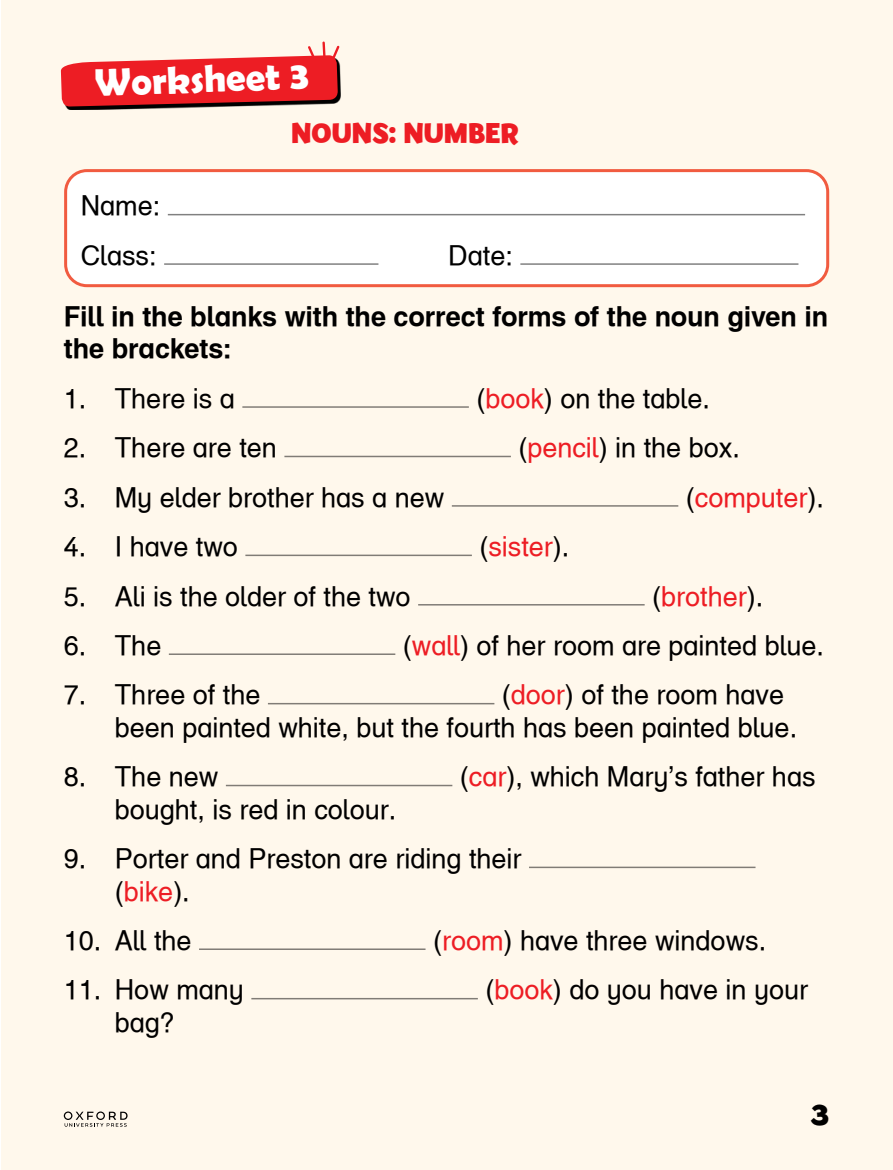
<style>
.page{position:relative;width:893px;height:1170px;background:#fff}
.page>*{position:absolute;margin:0;border:0;box-sizing:border-box;transform-origin:0 0}
.t1{font:39px "Berlin Sans OTF Demi";color:#fff}
.t2{font:700 30.75px "Billy";color:#000}
.t3{font:700 30px "Billy";color:#ed1d24}
.t4{font:27px/32.4px "Helvetica Infant OUP";color:#000}
.t5{font:27px/32.4px "Helvetica Infant OUP Bold";letter-spacing:-.005em;color:#000}
.t6{font:27px "Helvetica Infant OUP";color:#ed1d24}
.s1{color:#ed1d24}
.s2{color:#000}
</style>
<div class="page">
<div style="left:1px;top:0;width:892px;height:1169px;background:#fff8ec"></div>
<svg style="left:66px;top:107px;width:150px;height:3px"></svg>
<hr style="left:242px;top:406px;width:227px;height:2px;background:#000">
<hr style="left:284px;top:455px;width:227px;height:2px;background:#000">
<hr style="left:452px;top:505px;width:226px;height:1px;background:#000">
<hr style="left:245px;top:554px;width:227px;height:2px;background:#000">
<hr style="left:418px;top:604px;width:227px;height:1px;background:#000">
<hr style="left:169px;top:653px;width:226px;height:2px;background:#000">
<hr style="left:268px;top:702px;width:226px;height:2px;background:#000">
<hr style="left:226px;top:784px;width:226px;height:2px;background:#000">
<hr style="left:529px;top:866px;width:226px;height:2px;background:#000">
<hr style="left:199px;top:948px;width:227px;height:1px;background:#000">
<hr style="left:251px;top:997px;width:227px;height:2px;background:#000">
<svg style="left:61px;top:41px;width:280px;height:66px"></svg>
<div style="left:66px;top:171px;width:762px;height:115px;background:#fff;border-radius:21px"></div>
<div style="left:64px;top:169px;width:765px;height:118px;border:3px solid #f15b40;border-radius:21px"></div>
<hr style="left:168px;top:214px;width:637px;height:1px;background:#000">
<hr style="left:164px;top:263px;width:214px;height:2px;background:#000">
<hr style="left:520px;top:263px;width:278px;height:2px;background:#000">
<svg style="left:64px;top:1111px;width:64px;height:15px"></svg>
<h1 class="t1" style="left:94px;top:60px;width:216px;rotate:-2deg">Worksheet 3</h1>
<p class="t4" style="left:81px;top:181px;width:81px;line-height:49.3px">Name:<br>Class:</p>
<p class="t3" style="left:291px;top:115px;width:229px">NOUNS: NUMBER</p>
<p class="t4" style="left:448px;top:239px;width:66px">Date:</p>
<p class="t5" style="left:64px;top:300px;width:766px">Fill in the blanks with the correct forms of the noun given in the brackets:</p>
<p class="t4" style="left:64px;top:382px;width:173px">1. There is a</p>
<p class="t4" style="left:476px;top:382px;width:235px">(<span class="s1">book</span>) on the table.</p>
<p class="t4" style="left:64px;top:431px;width:215px">2. There are ten</p>
<p class="t4" style="left:518px;top:431px;width:223px">(<span class="s1">pencil</span>) in the box.</p>
<p class="t4" style="left:64px;top:481px;width:382px">3. My elder brother has a new</p>
<p class="t6" style="left:686px;top:481px;width:140px"><span class="s2">(</span>computer<span class="s2">).</span></p>
<p class="t4" style="left:64px;top:530px;width:176px">4. I have two</p>
<p class="t6" style="left:479px;top:531px;width:91px"><span class="s2">(</span>sister<span class="s2">).</span></p>
<p class="t4" style="left:64px;top:579px;width:348px">5. Ali is the older of the two</p>
<p class="t6" style="left:652px;top:580px;width:113px"><span class="s2">(</span>brother<span class="s2">).</span></p>
<p class="t4" style="left:64px;top:629px;width:99px">6. The</p>
<p class="t4" style="left:403px;top:629px;width:423px">(<span class="s1">wall</span>) of her room are painted blue.</p>
<p class="t4" style="left:64px;top:678px;width:198px">7. Three of the</p>
<p class="t4" style="left:115px;top:678px;width:684px;text-indent:387px">(<span class="s1">door</span>) of the room have been painted white, but the fourth has been painted blue.</p>
<p class="t4" style="left:64px;top:760px;width:156px">8. The new</p>
<p class="t4" style="left:460px;top:760px;width:357px">(<span class="s1">car</span>), which Mary’s father has</p>
<p class="t4" style="left:115px;top:792px;width:283px">bought, is red in colour.</p>
<p class="t4" style="left:115px;top:842px;width:408px;text-indent:-51px">9. Porter and Preston are riding their (<span class="s1">bike</span>).</p>
<p class="t4" style="left:64px;top:924px;width:129px">10. All the</p>
<p class="t4" style="left:433px;top:924px;width:335px">(<span class="s1">room</span>) have three windows.</p>
<p class="t4" style="left:64px;top:973px;width:182px">11. How many</p>
<p class="t4" style="left:485px;top:973px;width:324px">(<span class="s1">book</span>) do you have in your</p>
<p class="t4" style="left:115px;top:1005px;width:62px">bag?</p>
<p class="t2" style="left:810px;top:1097px;width:21px">3</p>
</div>
